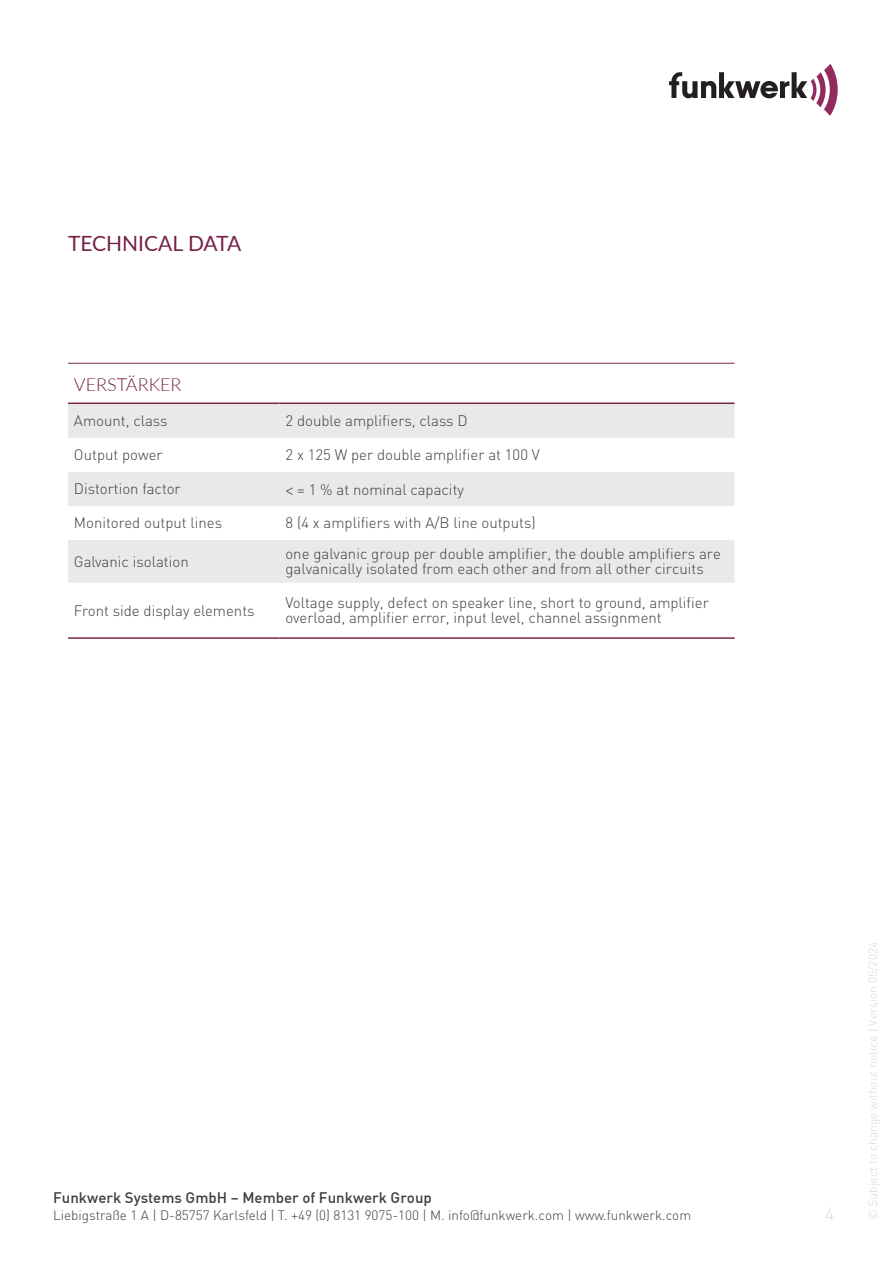
<style>
.page{position:relative;width:893px;height:1263px;background:#fff}
.page>*{position:absolute;margin:0;border:0;box-sizing:border-box;transform-origin:0 0}
.t1{font:21px "Lato";color:#75214a}
.t2{font:300 18px "Lato";color:#75214a}
.t3{font:300 18px "DIN";color:#d9d9d9}
.Fließtext{font:300 15px/15px "DIN";color:#3e3e3f}
.t4{font:500 15px "DIN";color:#3e3e3f}
.t5{font:300 13.5px "DIN";color:#3e3e3f}
.t6{font:300 12px "DIN";color:#d9d9d9}
.s1{font-family:"Minion Pro";font-weight:400}
.s2{font-family:"DIN Medium";font-weight:400}
</style>
<div class="page">
<svg style="left:669px;top:64px;width:169px;height:52px"></svg>
<svg style="left:68px;top:404px;width:667px;height:179px;fill:#e8e9ea"></svg>
<hr style="left:68px;top:402px;width:212px;height:2px;background:#7a2748">
<hr style="left:280px;top:402px;width:455px;height:2px;background:#7a2748">
<hr style="left:68px;top:363px;width:212px;height:1px;background:#7a2748">
<hr style="left:280px;top:363px;width:455px;height:1px;background:#7a2748">
<hr style="left:68px;top:637px;width:212px;height:2px;background:#7a2748">
<hr style="left:280px;top:637px;width:455px;height:2px;background:#7a2748">
<p class="t1" style="left:68px;top:228px;width:175px">TECHNICAL DATA</p>
<p class="t2" style="left:74px;top:371px;width:109px">VERSTÄRKER</p>
<p class="Fließtext" style="left:74px;top:413px;width:95px">Amount, class</p>
<p class="Fließtext" style="left:286px;top:413px;width:183px">2 double amplifiers, class D</p>
<p class="Fließtext" style="left:74px;top:447px;width:90px">Output power</p>
<p class="Fließtext" style="left:286px;top:447px;width:256px">2 x 125 W per double amplifier at 100 V</p>
<p class="Fließtext" style="left:74px;top:481px;width:108px">Distortion factor</p>
<p class="Fließtext" style="left:286px;top:481px;width:180px"><span class="s1">&lt;</span> = 1 % at nominal capacity</p>
<p class="Fließtext" style="left:74px;top:515px;width:150px">Monitored output lines</p>
<p class="Fließtext" style="left:286px;top:515px;width:252px">8 (4 x amplifiers with A/B line outputs)</p>
<p class="Fließtext" style="left:74px;top:554px;width:116px">Galvanic isolation</p>
<p class="Fließtext" style="left:285px;top:546px;width:437px">one galvanic group per double amplifier, the double amplifiers are galvanically isolated from each other and from all other circuits</p>
<p class="Fließtext" style="left:74px;top:603px;width:182px">Front side display elements</p>
<p class="Fließtext" style="left:286px;top:595px;width:425px">Voltage supply, defect on speaker line, short to ground, amplifier overload, amplifier error, input level, channel assignment</p>
<p class="t4" style="left:53px;top:1188px;width:380px">Funkwerk Systems GmbH – <span class="s2">Member</span> of Funkwerk <span class="s2">Group</span></p>
<p class="t5" style="left:53px;top:1207px;width:640px">Liebigstraße 1 A | D-85757 Karlsfeld | T. +49 (0) 8131 9075-100 | M. info@funkwerk.com | www.funkwerk.com</p>
<p class="t3" style="left:825px;top:1203px;width:11px">4</p>
<p class="t6" style="left:865px;top:1220px;width:280px;rotate:-90deg">© Subject to change without notice | Version 05/2024</p>
</div>
